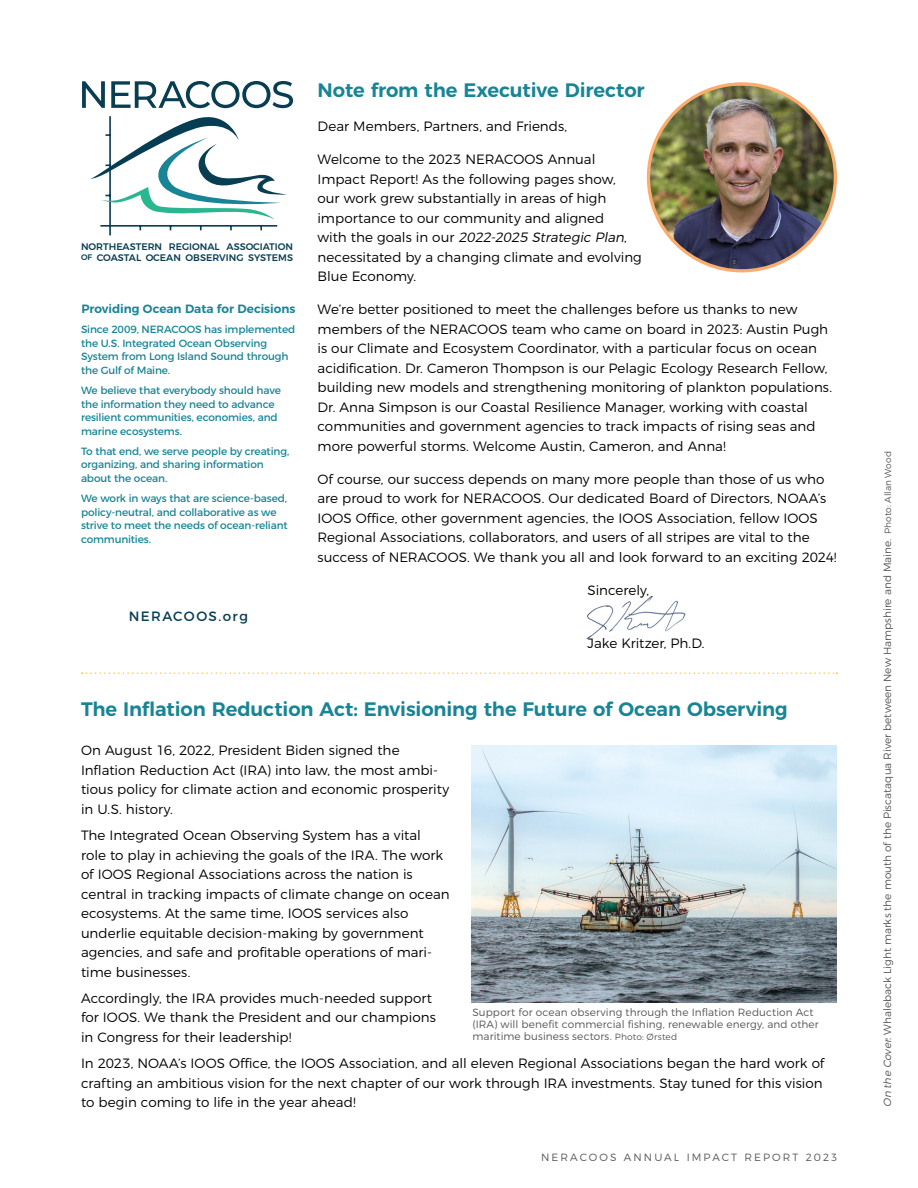
<style>
.page{position:relative;width:918px;height:1188px;background:#fff}
.page>*{position:absolute;margin:0;border:0;box-sizing:border-box;transform-origin:0 0}
.Headline_for_Goal_sections{font:600 19.5px "Montserrat";letter-spacing:-.005em;color:#188596}
.Goal_main_para{font:300 13.5px/19.5px "Montserrat";color:#000}
.Body_2{font:13.5px "Montserrat";letter-spacing:.1em;color:#083d52}
.Body_2-2{font:600 12px "Montserrat";color:#188596}
.Body_2-3{font:10.5px/13.5px "Montserrat";letter-spacing:-.015em;color:#188596}
.t1{font:300 10.5px/12px "Montserrat";letter-spacing:.005em;color:#535454}
.t2{font:300 10.5px "Montserrat";letter-spacing:.2em;color:#555656}
.t3{font:500 9.6px/10.9px "Montserrat";color:#083d52}
.s1{font-size:8.1px}
.s2{font-style:italic}
.s3{font-size:9px}
</style>
<div class="page">
<img style="left:586px;top:596px;width:100px;height:43px">
<img style="left:648px;top:86px;width:187px;height:185px">
<img style="left:472px;top:745px;width:365px;height:258px">
<svg style="left:82px;top:672px;width:755px;height:2px"></svg>
<hr style="left:109px;top:117px;width:2px;height:118px;background:#083d52">
<hr style="left:101px;top:225px;width:175px;height:2px;background:#083d52">
<svg style="left:82px;top:81px;width:211px;height:138px"></svg>
<p class="t3" style="left:81px;top:240px;width:214px">NORTHEASTERN REGIONAL ASSOCIATION<br><span class="s1">OF</span> COASTAL OCEAN OBSERVING SYSTEMS</p>
<p class="Body_2-2" style="left:81px;top:299px;width:216px">Providing Ocean Data for Decisions</p>
<p class="Body_2-3" style="left:81px;top:322px;width:216px">Since 2009, NERACOOS has implemented the U.S. Integrated Ocean Observing<br>System from Long Island Sound through the Gulf of Maine.</p>
<p class="Body_2-3" style="left:81px;top:383px;width:201px">We believe that everybody should have the information they need to advance resilient communities, economies, and marine ecosystems.</p>
<p class="Body_2-3" style="left:81px;top:444px;width:210px">To that end, we serve people by creating, organizing, and sharing information about the ocean.</p>
<p class="Body_2-3" style="left:81px;top:491px;width:208px">We work in ways that are science-based, policy-neutral, and collaborative as we strive to meet the needs of ocean-reliant communities.</p>
<p class="Body_2" style="left:129px;top:605px;width:121px">NERACOOS.org</p>
<p class="Headline_for_Goal_sections" style="left:318px;top:74px;width:329px">Note from the Executive Director</p>
<p class="Goal_main_para" style="left:318px;top:116px;width:251px">Dear Members, Partners, and Friends,</p>
<p class="Goal_main_para" style="left:318px;top:149px;width:326px">Welcome to the 2023 NERACOOS Annual Impact Report! As the following pages show,<br>our work grew substantially in areas of high importance to our community and aligned<br>w i t h t h e g o a l s i n o u r <span class="s2">2022-2025 Strategic Plan</span>, necessitated by a changing climate and evolving Blue Economy.</p>
<p class="Goal_main_para" style="left:318px;top:299px;width:516px">We’re better positioned to meet the challenges before us thanks to new members of the NERACOOS team who came on board in 2023: Austin Pugh is our Climate and Ecosystem Coordinator, with a particular focus on ocean acidification. Dr. Cameron Thompson is our Pelagic Ecology Research Fellow, building new models and strengthening monitoring of plankton populations.<br>Dr. Anna Simpson is our Coastal Resilience Manager, working with coastal communities and government agencies to track impacts of rising seas and more powerful storms. Welcome Austin, Cameron, and Anna!</p>
<p class="Goal_main_para" style="left:318px;top:468px;width:521px">Of course, our success depends on many more people than those of us who are proud to work for NERACOOS. Our dedicated Board of Directors, NOAA’s IOOS Office, other government agencies, the IOOS Association, fellow IOOS Regional Associations, collaborators, and users of all stripes are vital to the success of NERACOOS. We thank you all and look forward to an exciting 2024!</p>
<p class="Goal_main_para" style="left:588px;top:579px;width:63px">Sincerely,</p>
<p class="Goal_main_para" style="left:588px;top:633px;width:119px">Jake Kritzer, Ph.D.</p>
<p class="Headline_for_Goal_sections" style="left:81px;top:693px;width:708px">The Inflation Reduction Act: Envisioning the Future of Ocean Observing</p>
<p class="Goal_main_para" style="left:81px;top:740px;width:370px">On August 16, 2022, President Biden signed the Inflation Reduction Act (IRA) into law, the most ambi&shy;tious policy for climate action and economic prosperity in U.S. history.</p>
<p class="Goal_main_para" style="left:81px;top:824px;width:370px">The Integrated Ocean Observing System has a vital<br>role to play in achieving the goals of the IRA. The work of IOOS Regional Associations across the nation is central in tracking impacts of climate change on ocean ecosystems. At the same time, IOOS services also underlie equitable decision-making by government agencies, and safe and profitable operations of mari&shy;time businesses.</p>
<p class="Goal_main_para" style="left:81px;top:987px;width:356px">Accordingly, the IRA provides much-needed support for IOOS. We thank the President and our champions in Congress for their leadership!</p>
<p class="Goal_main_para" style="left:81px;top:1052px;width:745px">In 2023, NOAA’s IOOS Office, the IOOS Association, and all eleven Regional Associations began the hard work of crafting an ambitious vision for the next chapter of our work through IRA investments. Stay tuned for this vision to begin coming to life in the year ahead!</p>
<p class="t1" style="left:472px;top:1005px;width:348px">Support for ocean observing through the Inflation Reduction Act (IRA) will benefit commercial fishing, renewable energy, and other maritime business sectors. <span class="s3">Photo: Ørsted</span></p>
<p class="t2" style="left:541px;top:1149px;width:297px">NERACOOS ANNUAL IMPACT REPORT 2023</p>
<p class="t1" style="left:880px;top:1107px;width:657px;rotate:-90deg"><span class="s2">On the Cover</span>: Whaleback Light marks the mouth of the Piscataqua River between New Hampshire and Maine. <span class="s3">Photo: Allan Wood</span></p>
</div>
